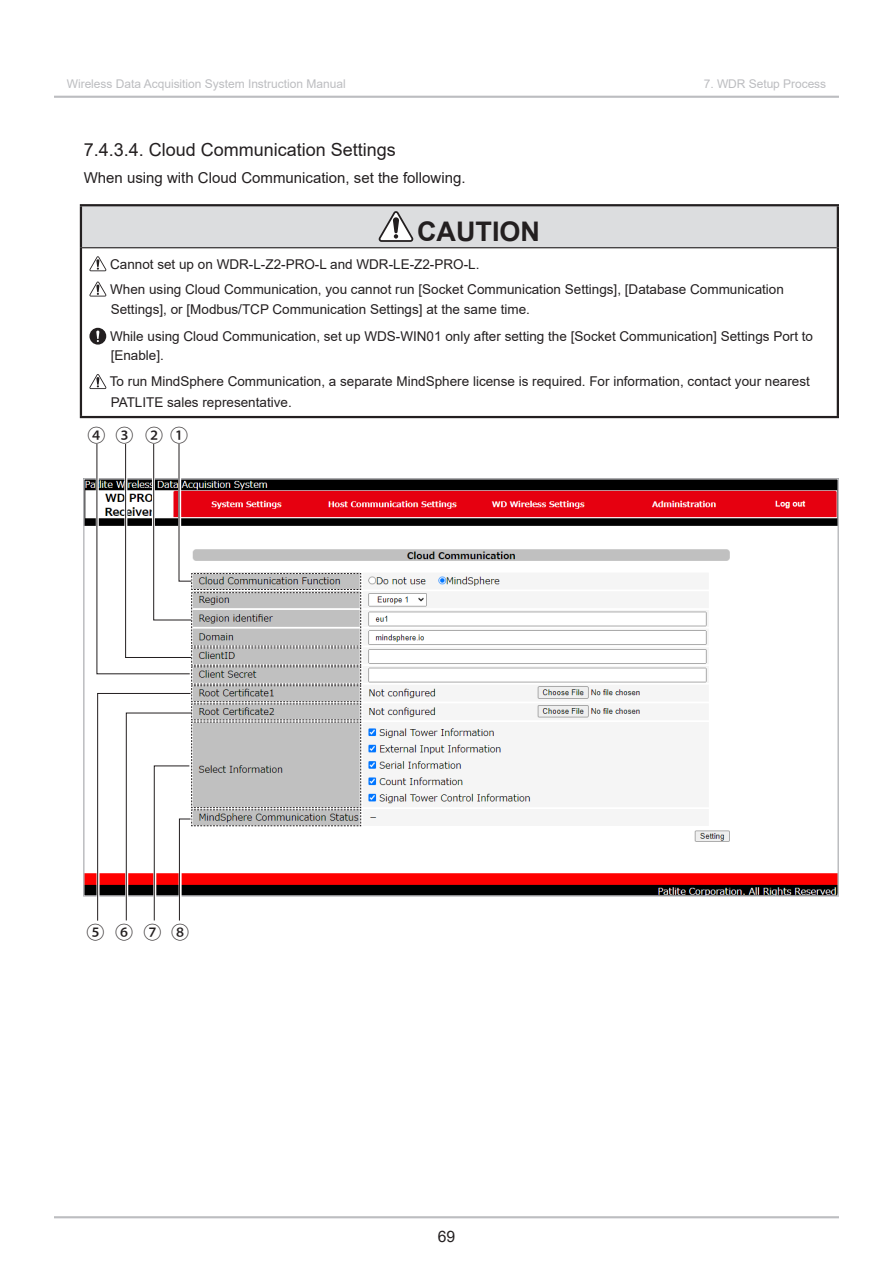
<style>
.page{position:relative;width:893px;height:1263px;background:#fff}
.page>*{position:absolute;margin:0;border:0;box-sizing:border-box;transform-origin:0 0}
.t1{font:700 27px "Arial";color:#231f20}
.見出し_1_第4階層{font:18px "Arial";color:#231f20}
.動作ナンバリング{font:500 18px "Koz Go Pro";color:#231f20}
.t2{font:15.75px "Arial";color:#231f20}
.本文_第1_2階層{font:15px "Arial";color:#231f20}
.警告注意文{font:13.5px/20.2px "Arial";color:#231f20}
.t3{font:12px "Arial";color:#bcbdc0}
</style>
<div class="page">
<hr style="left:54px;top:1216px;width:785px;height:2px;background:#bcbdc0">
<hr style="left:54px;top:96px;width:785px;height:2px;background:#bcbdc0">
<div style="left:81px;top:205px;width:757px;height:43px;background:#dcdddf"></div>
<hr style="left:80px;top:204px;width:759px;height:2px;background:#231f20">
<hr style="left:80px;top:206px;width:2px;height:42px;background:#231f20">
<hr style="left:837px;top:206px;width:2px;height:42px;background:#231f20">
<hr style="left:80px;top:248px;width:2px;height:168px;background:#231f20">
<hr style="left:837px;top:248px;width:2px;height:168px;background:#231f20">
<hr style="left:80px;top:416px;width:759px;height:2px;background:#231f20">
<hr style="left:82px;top:247px;width:755px;height:1px;background:#231f20">
<svg style="left:379px;top:211px;width:34px;height:31px"></svg>
<svg style="left:89px;top:256px;width:17px;height:15px"></svg>
<svg style="left:89px;top:281px;width:17px;height:15px"></svg>
<div style="left:89px;top:328px;width:17px;height:17px;background:#231f20;border-radius:50%"></div>
<svg style="left:96px;top:330px;width:3px;height:12px"></svg>
<svg style="left:89px;top:374px;width:17px;height:15px"></svg>
<img style="left:86px;top:481px;width:750px;height:413px">
<svg style="left:94px;top:444px;width:267px;height:477px"></svg>
<p class="t3" style="left:67px;top:75px;width:280px">Wireless Data Acquisition System Instruction Manual</p>
<p class="t3" style="left:704px;top:75px;width:124px">7. WDR Setup Process</p>
<p class="見出し_1_第4階層" style="left:84px;top:137px;width:314px">7.4.3.4. Cloud Communication Settings</p>
<p class="本文_第1_2階層" style="left:84px;top:167px;width:383px">When using with Cloud Communication, set the following.</p>
<p class="t1" style="left:417px;top:212px;width:124px">CAUTION</p>
<p class="警告注意文" style="left:110px;top:254px;width:371px">Cannot set up on WDR-L-Z2-PRO-L and WDR-LE-Z2-PRO-L.</p>
<p class="警告注意文" style="left:110px;top:279px;width:675px">When using Cloud Communication, you cannot run [Socket Communication Settings], [Database Communication<br>Settings], or [Modbus/TCP Communication Settings] at the same time.</p>
<p class="警告注意文" style="left:110px;top:326px;width:705px;line-height:19.4px">While using Cloud Communication, set up WDS-WIN01 only after setting the [Socket Communication] Settings Port to [Enable].</p>
<p class="警告注意文" style="left:110px;top:371px;width:702px">To run MindSphere Communication, a separate MindSphere license is required. For information, contact your nearest<br>PATLITE sales representative.</p>
<p class="動作ナンバリング" style="left:88px;top:424px;width:19px">④</p>
<p class="動作ナンバリング" style="left:115px;top:424px;width:19px">③</p>
<p class="動作ナンバリング" style="left:145px;top:424px;width:45px">② ①</p>
<p class="動作ナンバリング" style="left:86px;top:921px;width:19px">⑤</p>
<p class="動作ナンバリング" style="left:115px;top:921px;width:19px">⑥</p>
<p class="動作ナンバリング" style="left:144px;top:921px;width:19px">⑦</p>
<p class="動作ナンバリング" style="left:171px;top:921px;width:19px">⑧</p>
<p class="t2" style="left:438px;top:1225px;width:19px">69</p>
</div>
